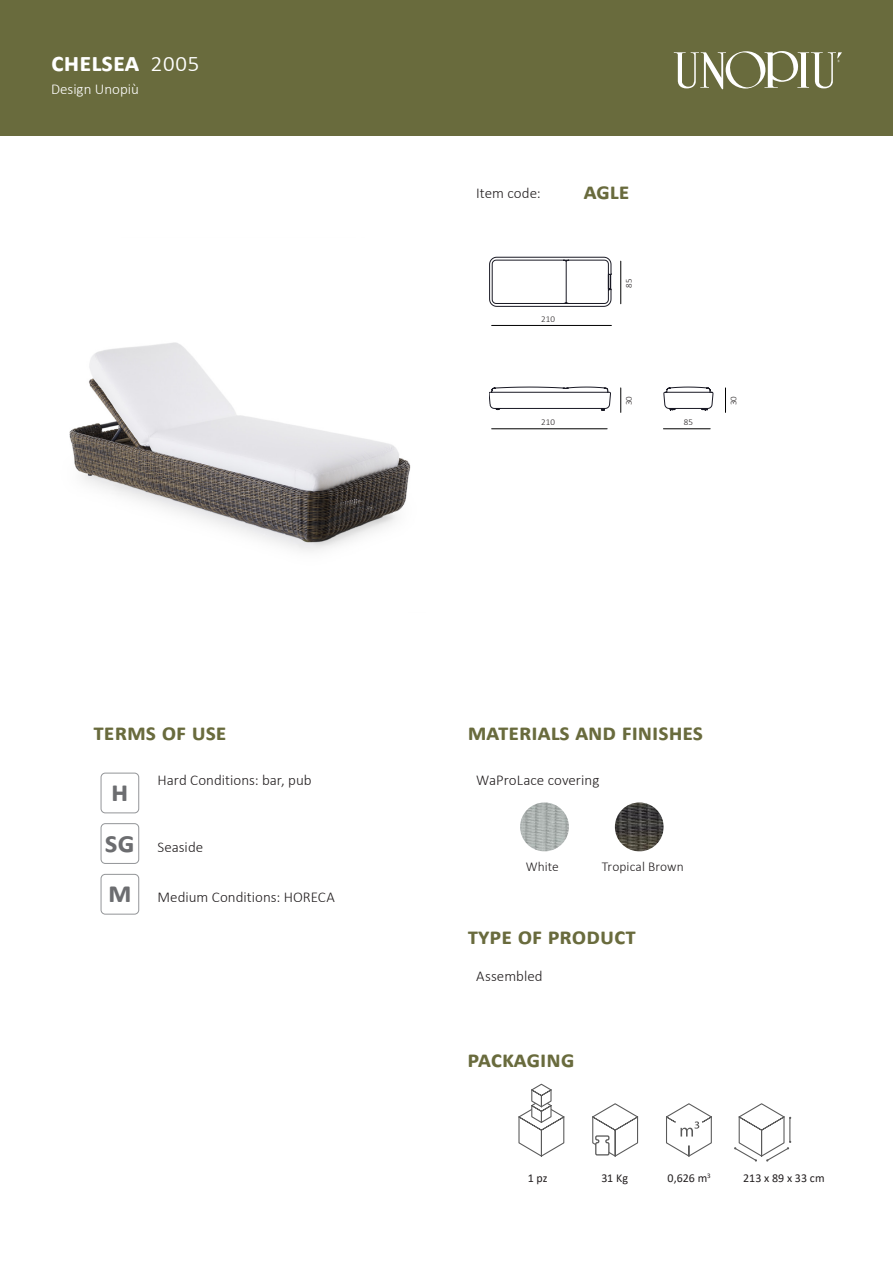
<style>
.page{position:relative;width:893px;height:1263px;background:#fff}
.page>*{position:absolute;margin:0;border:0;box-sizing:border-box;transform-origin:0 0}
.t1{font:700 30px/50.6px "Calibri";color:#6c6d70}
.t2{font:700 27px "Calibri";color:#fff}
.Titoli{font:700 24px "Calibri";color:#696b3d}
.Descrizioni{font:300 15px "Calibri";color:#231f20}
.t3{font:300 15px "Calibri";color:#fff}
.Descrizioni_simboli{font:300 13.5px "Calibri";letter-spacing:.005em;color:#231f20}
.Descrizioni_simboli-2{font:12px "Calibri";letter-spacing:.005em;color:#231f20}
.Descrizioni-2{font:300 9px "Calibri";letter-spacing:.015em;color:#231f20}
.s1{font-weight:300}
.s2{font-weight:700;font-size:30px;color:#6c6d70}
</style>
<div class="page">
<div style="left:101px;top:773px;width:38px;height:40px;border:1px solid #939598;border-radius:4px"></div>
<div style="left:101px;top:823px;width:38px;height:41px;border:1px solid #939598;border-radius:4px"></div>
<div style="left:101px;top:874px;width:38px;height:40px;border:1px solid #939598;border-radius:4px"></div>
<div style="left:0;top:0;width:893px;height:135px;background:#696b3d"></div>
<svg style="left:674px;top:51px;width:168px;height:38px"></svg>
<svg style="left:592px;top:1103px;width:47px;height:54px"></svg>
<svg style="left:666px;top:1103px;width:46px;height:54px"></svg>
<svg style="left:734px;top:1103px;width:57px;height:59px"></svg>
<svg style="left:518px;top:1083px;width:47px;height:74px"></svg>
<img style="left:69px;top:342px;width:342px;height:209px">
<svg style="left:489px;top:256px;width:123px;height:50px"></svg>
<hr style="left:566px;top:261px;width:1px;height:41px;background:#191924">
<svg style="left:663px;top:387px;width:50px;height:24px"></svg>
<hr style="left:492px;top:428px;width:115px;height:1px;background:#000">
<hr style="left:492px;top:325px;width:119px;height:1px;background:#000">
<hr style="left:663px;top:428px;width:47px;height:1px;background:#000">
<svg style="left:489px;top:387px;width:132px;height:26px"></svg>
<hr style="left:620px;top:261px;width:1px;height:43px;background:#000">
<svg style="left:725px;top:388px;width:1px;height:24px"></svg>
<img style="left:615px;top:802px;width:49px;height:49px;border-radius:24px">
<img style="left:520px;top:802px;width:49px;height:49px;border-radius:24px">
<p class="t2" style="left:51px;top:43px;width:150px">CHELSEA <span class="s1">2005</span></p>
<p class="t3" style="left:51px;top:79px;width:89px">Design Unopiù</p>
<h3 class="Titoli" style="left:94px;top:715px;width:135px">terms of use</h3>
<p class="Descrizioni" style="left:158px;top:771px;width:156px">Hard Conditions: bar, pub</p>
<h1 class="t1" style="left:105px;top:765px;width:21px">H<br>SG</h1>
<p class="Descrizioni" style="left:158px;top:837px;width:47px">Seaside</p>
<p class="Descrizioni" style="left:108px;top:888px;width:228px"><span class="s2">M</span> Medium Conditions: HORECA</p>
<p class="Descrizioni" style="left:476px;top:183px;width:66px">Item code:</p>
<p class="Titoli" style="left:584px;top:174px;width:36px">agle</p>
<p class="Descrizioni-2" style="left:541px;top:313px;width:15px">210</p>
<p class="Descrizioni-2" style="left:541px;top:416px;width:15px">210</p>
<p class="Descrizioni-2" style="left:623px;top:288px;width:11px;rotate:-90deg">85</p>
<p class="Descrizioni-2" style="left:623px;top:405px;width:11px;rotate:-90deg">30</p>
<p class="Descrizioni-2" style="left:684px;top:416px;width:11px">85</p>
<p class="Descrizioni-2" style="left:728px;top:405px;width:11px;rotate:-90deg">30</p>
<h3 class="Titoli" style="left:468px;top:715px;width:237px">Materials and finishes</h3>
<p class="Descrizioni" style="left:476px;top:770px;width:125px">WaProLace covering</p>
<p class="Descrizioni_simboli" style="left:526px;top:858px;width:35px">White</p>
<p class="Descrizioni_simboli" style="left:602px;top:858px;width:83px">Tropical Brown</p>
<h3 class="Titoli" style="left:468px;top:919px;width:170px">Type of product</h3>
<p class="Descrizioni" style="left:476px;top:966px;width:68px">Assembled</p>
<h3 class="Titoli" style="left:468px;top:1042px;width:108px">Packaging</h3>
<p class="Descrizioni_simboli-2" style="left:528px;top:1170px;width:21px">1 pz</p>
<p class="Descrizioni_simboli-2" style="left:601px;top:1170px;width:28px">31 Kg</p>
<p class="Descrizioni_simboli-2" style="left:667px;top:1170px;width:45px">0,626 m<sup>3</sup></p>
<p class="Descrizioni_simboli-2" style="left:743px;top:1170px;width:83px">213 x 89 x 33 cm</p>
</div>
